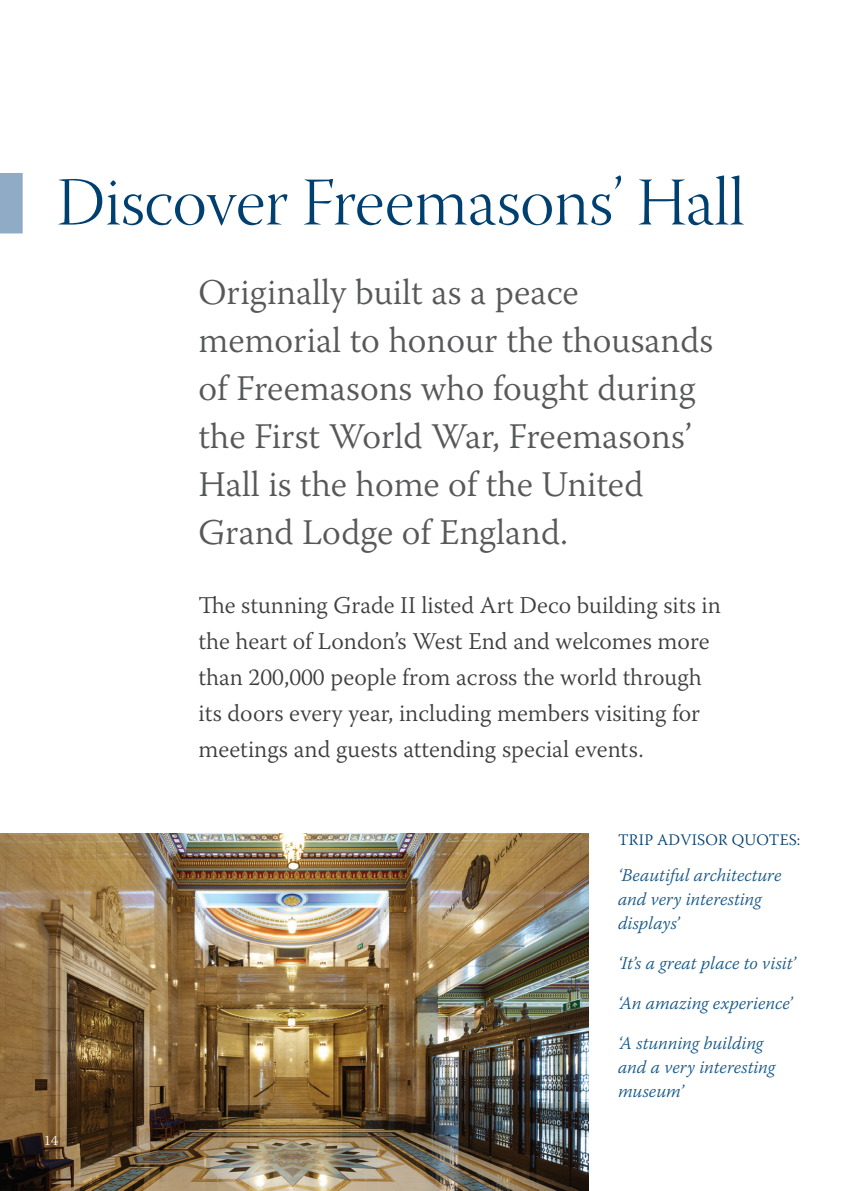
<style>
.page{position:relative;width:842px;height:1191px;background:#fff}
.page>*{position:absolute;margin:0;border:0;box-sizing:border-box;transform-origin:0 0}
.t1{font:68px "Warnock Pro Light Disp";color:#004071}
.t2{font:300 36px/48px "Warnock Pro";color:#57585a}
.t3{font:300 24px/36px "Warnock Pro";color:#3e3e3f}
.t4{font:italic 300 18px/24px "Warnock Pro";color:#175887}
.t5{font:300 16px "Warnock Pro";letter-spacing:.01em;color:#004071}
.t6{font:300 14px "Warnock Pro";color:#fff}
</style>
<div class="page">
<img style="left:0;top:833px;width:588px;height:358px">
<svg style="left:0;top:173px;width:23px;height:60px"></svg>
<hr style="left:841px;top:0;width:1px;height:313px;background:#b4c2d8">
<p class="t1" style="left:57px;top:165px;width:689px">Discover Freemasons’ Hall</p>
<p class="t2" style="left:198px;top:268px;width:516px">Originally built as a peace memorial to honour the thousands of Freemasons who fought during the First World War, Freemasons’<br>Hall is the home of the United<br>Grand Lodge of England.</p>
<p class="t3" style="left:198px;top:587px;width:524px">The stunning Grade II listed Art Deco building sits in the heart of London’s West End and welcomes more than 200,000 people from across the world through its doors every year, including members visiting for meetings and guests attending special events.</p>
<p class="t6" style="left:44px;top:1132px;width:15px">14</p>
<p class="t5" style="left:618px;top:830px;width:184px">TRIP ADVISOR QUOTES:</p>
<p class="t4" style="left:618px;top:862px;width:165px">‘Beautiful architecture and very interesting displays’</p>
<p class="t4" style="left:618px;top:950px;width:179px">‘It’s a great place to visit’</p>
<p class="t4" style="left:618px;top:990px;width:176px">‘An amazing experience’</p>
<p class="t4" style="left:618px;top:1030px;width:147px">‘A stunning building</p>
<p class="t4" style="left:618px;top:1054px;width:159px">and a very interesting museum’</p>
</div>
